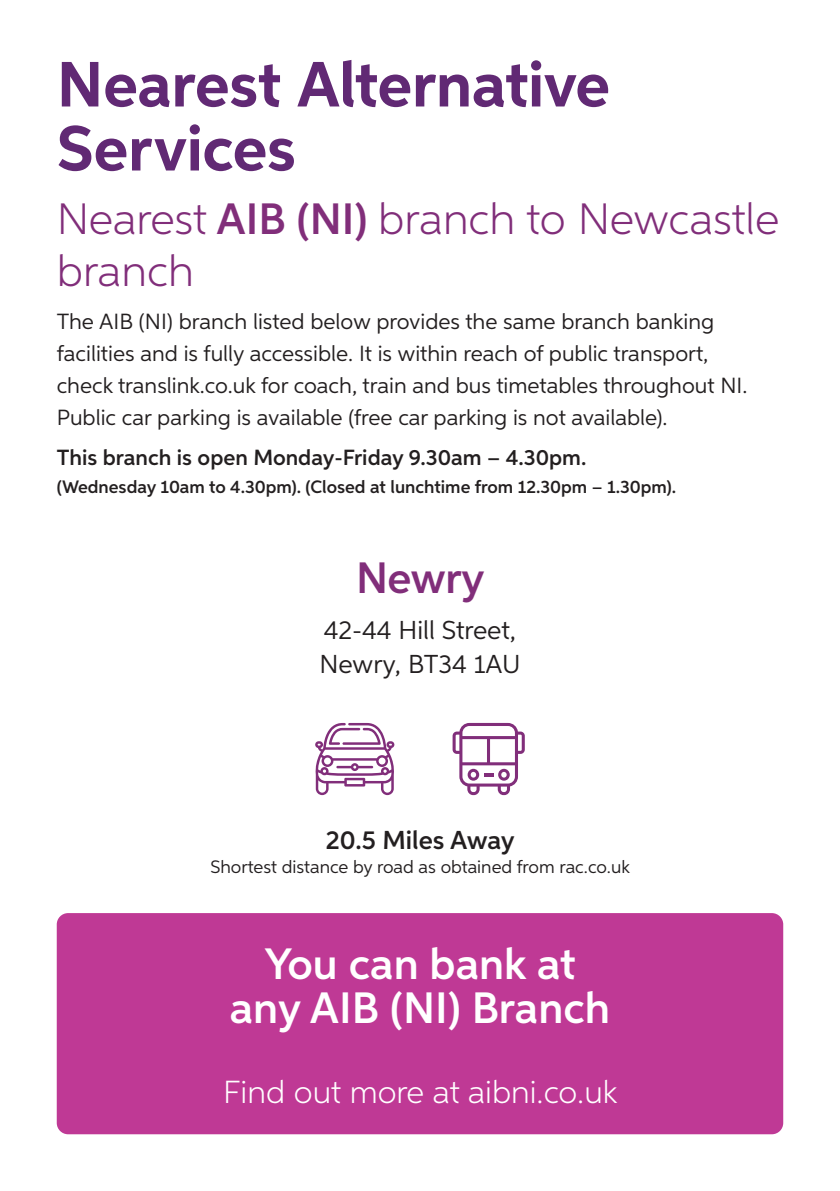
<style>
.page{position:relative;width:840px;height:1191px;background:#fff}
.page>*{position:absolute;margin:0;border:0;box-sizing:border-box;transform-origin:0 0}
.t1{font:700 64px/64px "Aspira";letter-spacing:-.01em;color:#612974}
.t2{font:300 44px/52px "Aspira";color:#812e7a}
.t3{font:600 44px/44px "Aspira";color:#fff;text-align:center}
.t4{font:600 44px "Aspira";letter-spacing:-.015em;color:#812e7a}
.t5{font:300 32px "Aspira";color:#fff}
.t6{font:26px "Aspira";color:#231f20}
.t7{font:600 26px "Aspira";color:#231f20}
.t8{font:22px/32px "Aspira";color:#231f20}
.t9{font:600 22px "Aspira";color:#231f20}
.t10{font:600 18px "Aspira";color:#231f20}
.t11{font:18px "Aspira";color:#231f20}
.s1{font-weight:600}
</style>
<div class="page">
<svg style="left:315px;top:723px;width:79px;height:72px"></svg>
<svg style="left:452px;top:723px;width:72px;height:72px"></svg>
<div style="left:57px;top:913px;width:725px;height:221px;background:#bf3995;border-radius:11px"></div>
<p class="t1" style="left:57px;top:53px;width:554px">Nearest Alternative<br>Services</p>
<p class="t2" style="left:57px;top:192px;width:723px">Nearest <span class="s1">AIB (NI)</span> branch to Newcastle branch</p>
<p class="t8" style="left:57px;top:305px;width:691px">The AIB (NI) branch listed below provides the same branch banking facilities and is fully accessible. It is within reach of public transport, check translink.co.uk for coach, train and bus timetables throughout NI.<br>Public car parking is available (free car parking is not available).</p>
<p class="t9" style="left:57px;top:444px;width:531px">This branch is open Monday-Friday 9.30am – 4.30pm.</p>
<p class="t10" style="left:57px;top:476px;width:620px">(Wednesday 10am to 4.30pm). (Closed at lunchtime from 12.30pm – 1.30pm).</p>
<p class="t4" style="left:356px;top:551px;width:130px">Newry</p>
<p class="t6" style="left:323px;top:614px;width:194px">42-44 Hill Street,</p>
<p class="t6" style="left:319px;top:648px;width:202px">Newry, BT34 1AU</p>
<p class="t7" style="left:326px;top:824px;width:190px">20.5 Miles Away</p>
<p class="t11" style="left:210px;top:856px;width:420px">Shortest distance by road as obtained from rac.co.uk</p>
<p class="t3" style="left:230px;top:941px;width:381px">You can bank at any AIB (NI) Branch</p>
<p class="t5" style="left:223px;top:1072px;width:395px">Find out more at aibni.co.uk</p>
</div>
